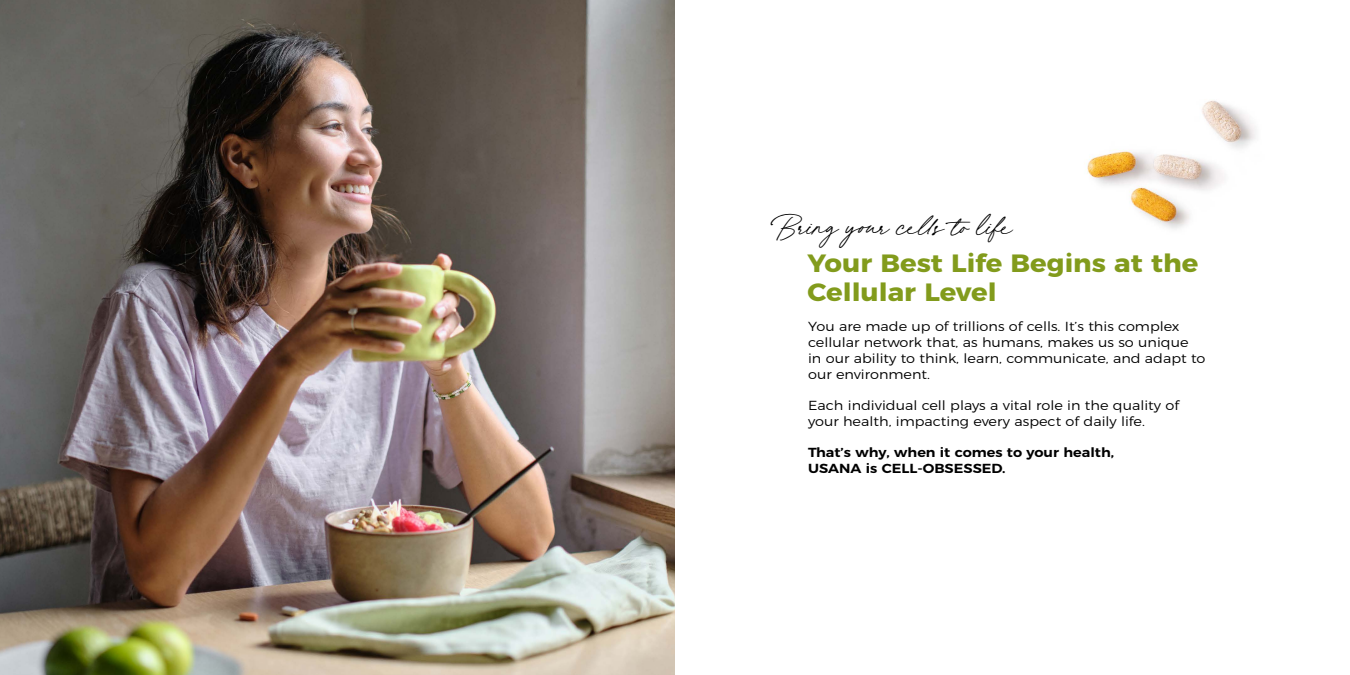
<style>
.page{position:relative;width:1350px;height:675px;background:#fff}
.page>*{position:absolute;margin:0;border:0;box-sizing:border-box;transform-origin:0 0}
.t1{font:30px "Juniperand Sage Slanted";color:#000}
.t2{font:700 25px/28.8px "Montserrat";color:#829b1c;scale:1.1 1}
.t3{font:300 13.12px/15.8px "Montserrat";color:#000;scale:1.1 1}
.t4{font:600 13.12px/15.8px "Montserrat";color:#000;scale:1.1 1}
</style>
<div class="page">
<img style="left:0;top:0;width:1256px;height:675px">
<h1 class="t1" style="left:778px;top:205px;width:236px">Bring your cells to life</h1>
<h2 class="t2" style="left:808px;top:247px;width:357px">Your Best Life Begins at the<br>Cellular Level</h2>
<p class="t3" style="left:808px;top:318px;width:363px">You are made up of trillions of cells. It’s this complex cellular network that, as humans, makes us so unique<br>in our ability to think, learn, communicate, and adapt to our environment.</p>
<p class="t3" style="left:808px;top:397px;width:339px">Each individual cell plays a vital role in the quality of your health, impacting every aspect of daily life.</p>
<p class="t4" style="left:808px;top:444px;width:280px">That’s why, when it comes to your health,<br>USANA is CELL-OBSESSED.</p>
</div>
